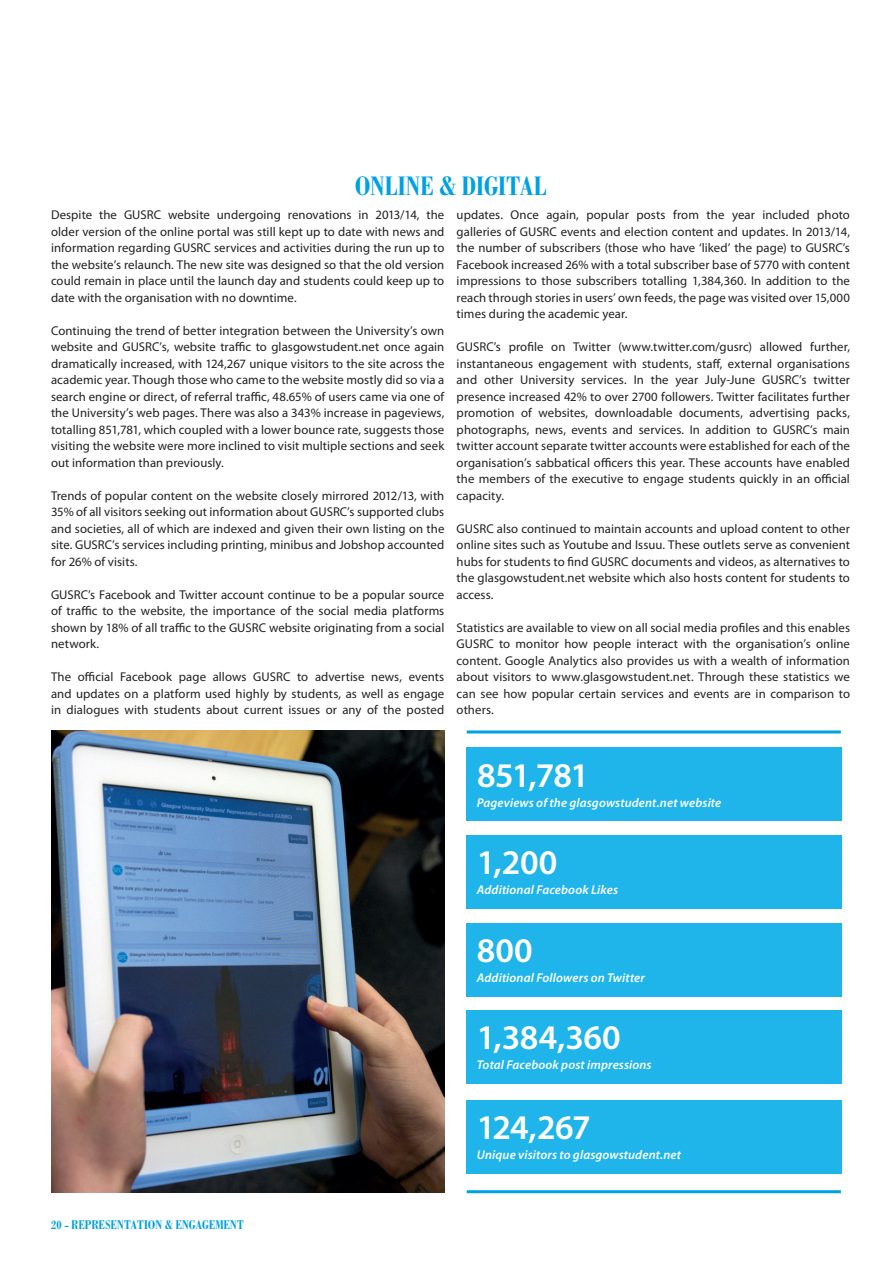
<style>
.page{position:relative;width:893px;height:1263px;background:#fff}
.page>*{position:absolute;margin:0;border:0;box-sizing:border-box;transform-origin:0 0}
.t1{font:600 34.65px "Myriad Pro";letter-spacing:-.015em;color:#fff}
.t2{font:700 condensed 28.5px "Bodoni Std";color:#00a1e3}
.t3{font:700 condensed 13.5px "Bodoni Std";color:#00a1e3}
.t4{font:12.75px/16.5px "Myriad Pro";letter-spacing:.005em;color:#231f20;text-align:justify}
.t5{font:italic 600 12.75px "Myriad Pro";letter-spacing:.01em;color:#fff}
</style>
<div class="page">
<img style="left:51px;top:730px;width:393px;height:463px">
<hr style="left:467px;top:1190px;width:374px;height:3px;background:#00a1e3">
<hr style="left:467px;top:730px;width:374px;height:3px;background:#00a1e3">
<div style="left:466px;top:748px;width:375px;height:73px;background:#1fb5ea"></div>
<div style="left:466px;top:835px;width:375px;height:73px;background:#1fb5ea"></div>
<div style="left:466px;top:923px;width:375px;height:73px;background:#1fb5ea"></div>
<div style="left:466px;top:1010px;width:375px;height:74px;background:#1fb5ea"></div>
<div style="left:466px;top:1100px;width:375px;height:73px;background:#1fb5ea"></div>
<h2 class="t2" style="left:355px;top:171px;width:14px">ONLINE</h2>
<h2 class="t2" style="left:439px;top:171px;width:36px">&amp; DIGITAL</h2>
<p class="t4" style="left:51px;top:206px;width:395px">Despite the GUSRC website undergoing renovations in 2013/14, the older version of the online portal was still kept up to date with news and information regarding GUSRC services and activities during the run up to the website’s relaunch. The new site was designed so that the old version could remain in place until the launch day and students could keep up to date with the organisation with no downtime.</p>
<p class="t4" style="left:51px;top:322px;width:395px">Continuing the trend of better integration between the University’s own website and GUSRC’s, website traffic to glasgowstudent.net once again dramatically increased, with 124,267 unique visitors to the site across the academic year. Though those who came to the website mostly did so via a search engine or direct, of referral traffic, 48.65% of users came via one of the University’s web pages. There was also a 343% increase in pageviews, totalling 851,781, which coupled with a lower bounce rate, suggests those visiting the website were more inclined to visit multiple sections and seek out information than previously.</p>
<p class="t4" style="left:51px;top:487px;width:395px">Trends of popular content on the website closely mirrored 2012/13, with 35% of all visitors seeking out information about GUSRC’s supported clubs and societies, all of which are indexed and given their own listing on the site. GUSRC’s services including printing, minibus and Jobshop accounted for 26% of visits.</p>
<p class="t4" style="left:51px;top:586px;width:395px">GUSRC’s Facebook and Twitter account continue to be a popular source of traffic to the website, the importance of the social media platforms shown by 18% of all traffic to the GUSRC website originating from a social network.</p>
<p class="t4" style="left:51px;top:668px;width:395px">The official Facebook page allows GUSRC to advertise news, events and updates on a platform used highly by students, as well as engage in dialogues with students about current issues or any of the posted</p>
<p class="t4" style="left:457px;top:206px;width:395px">updates. Once again, popular posts from the year included photo galleries of GUSRC events and election content and updates. In 2013/14, the number of subscribers (those who have ‘liked’ the page) to GUSRC’s Facebook increased 26% with a total subscriber base of 5770 with content impressions to those subscribers totalling 1,384,360. In addition to the reach through stories in users’ own feeds, the page was visited over 15,000 times during the academic year.</p>
<p class="t4" style="left:457px;top:338px;width:395px">GUSRC’s profile on Twitter (www.twitter.com/gusrc) allowed further, instantaneous engagement with students, staff, external organisations and other University services. In the year July-June GUSRC’s twitter presence increased 42% to over 2700 followers. Twitter facilitates further promotion of websites, downloadable documents, advertising packs, photographs, news, events and services. In addition to GUSRC’s main twitter account separate twitter accounts were established for each of the organisation’s sabbatical officers this year. These accounts have enabled the members of the executive to engage students quickly in an official capacity.</p>
<p class="t4" style="left:457px;top:520px;width:395px">GUSRC also continued to maintain accounts and upload content to other online sites such as Youtube and Issuu. These outlets serve as convenient hubs for students to find GUSRC documents and videos, as alternatives to the glasgowstudent.net website which also hosts content for students to access.</p>
<p class="t4" style="left:457px;top:619px;width:395px">Statistics are available to view on all social media profiles and this enables GUSRC to monitor how people interact with the organisation’s online content. Google Analytics also provides us with a wealth of information about visitors to www.glasgowstudent.net. Through these statistics we can see how popular certain services and events are in comparison to others.</p>
<h1 class="t1" style="left:477px;top:753px;width:113px">851,781</h1>
<p class="t5" style="left:477px;top:794px;width:246px">Pageviews of the glasgowstudent.net website</p>
<h1 class="t1" style="left:477px;top:840px;width:82px">1,200</h1>
<p class="t5" style="left:477px;top:882px;width:143px">Additional Facebook Likes</p>
<h1 class="t1" style="left:477px;top:928px;width:57px">800</h1>
<p class="t5" style="left:477px;top:969px;width:170px">Additional Followers on Twitter</p>
<h1 class="t1" style="left:477px;top:1015px;width:145px">1,384,360</h1>
<p class="t5" style="left:477px;top:1057px;width:176px">Total Facebook post impressions</p>
<h1 class="t1" style="left:477px;top:1105px;width:115px">124,267</h1>
<p class="t5" style="left:477px;top:1147px;width:206px">Unique visitors to glasgowstudent.net</p>
<p class="t3" style="left:51px;top:1217px;width:36px">20 - REPRESENTATION</p>
<p class="t3" style="left:165px;top:1217px;width:25px">&amp; ENGAGEMENT</p>
</div>
